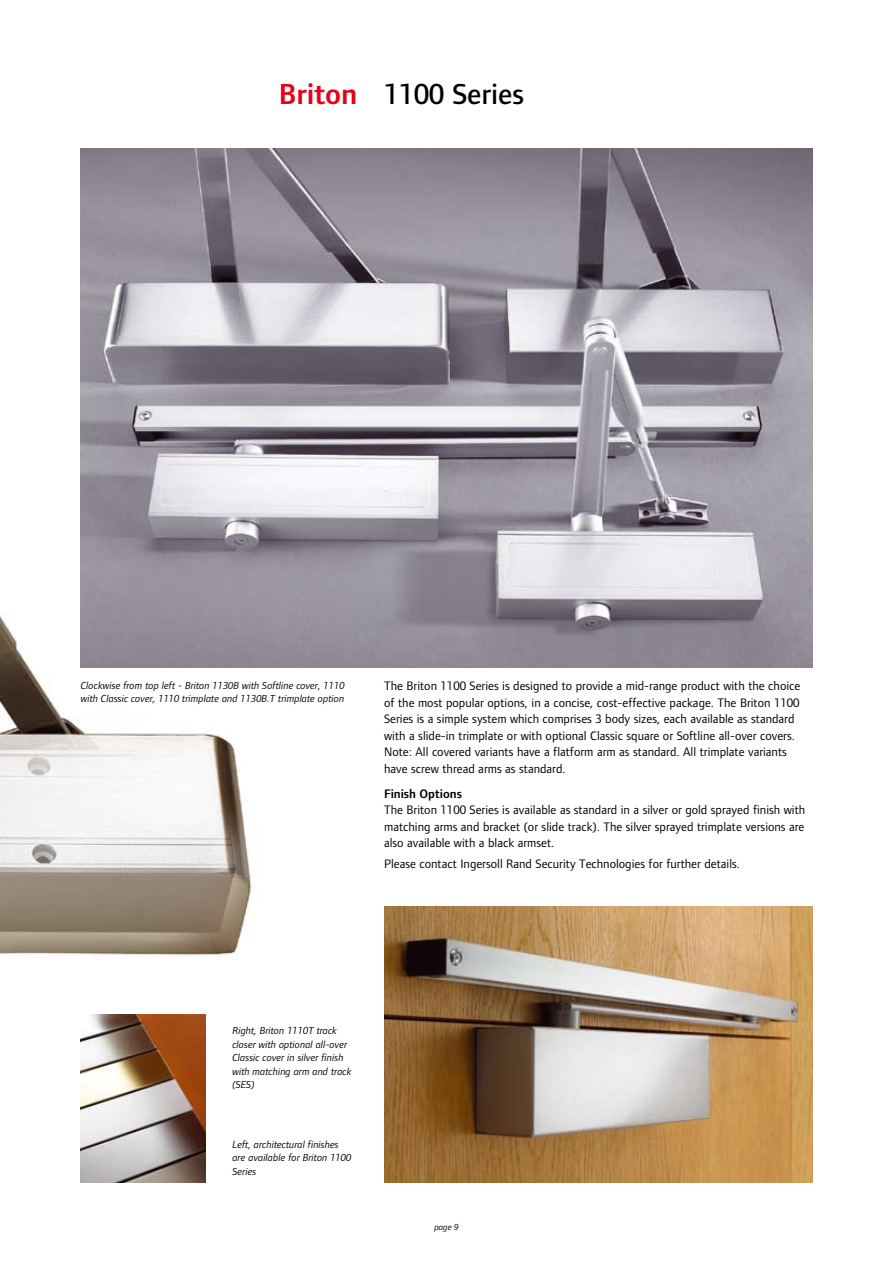
<style>
.page{position:relative;width:893px;height:1263px;background:#fff}
.page>*{position:absolute;margin:0;border:0;box-sizing:border-box;transform-origin:0 0}
.t1{font:500 30px "Foundry Form Sans";color:#000}
.t2{font:600 30px "Foundry Form Sans";color:#e60019}
.t3{font:12.75px/16.5px "Foundry Form Sans";color:#000}
.t4{font:600 12.75px "Foundry Form Sans";color:#000}
.t5{font:italic 10.5px/13.5px "Foundry Form Sans";color:#000}
.t6{font:italic 9px "Foundry Form Sans";color:#000}
</style>
<div class="page">
<img style="left:0;top:234px;width:252px;height:722px">
<img style="left:384px;top:906px;width:428px;height:276px">
<img style="left:81px;top:149px;width:731px;height:519px">
<img style="left:81px;top:1015px;width:125px;height:167px">
<h1 class="t2" style="left:279px;top:77px;width:80px">Briton</h1>
<h1 class="t1" style="left:384px;top:77px;width:142px">1100 Series</h1>
<p class="t5" style="left:81px;top:678px;width:265px">Clockwise from top left - Briton 1130B with Softline cover, 1110 with Classic cover, 1110 trimplate and 1130B.T trimplate option</p>
<p class="t3" style="left:384px;top:678px;width:418px">The Briton 1100 Series is designed to provide a mid-range product with the choice of the most popular options, in a concise, cost-effective package. The Briton 1100<br>Series is a simple system which comprises 3 body sizes, each available as standard with a slide-in trimplate or with optional Classic square or Softline all-over covers.<br>Note: All covered variants have a flatform arm as standard. All trimplate variants have screw thread arms as standard.</p>
<p class="t4" style="left:384px;top:786px;width:79px">Finish Options</p>
<p class="t3" style="left:384px;top:802px;width:423px;text-align:justify">The Briton 1100 Series is available as standard in a silver or gold sprayed finish with matching arms and bracket (or slide track). The silver sprayed trimplate versions are also available with a black armset.</p>
<p class="t3" style="left:384px;top:856px;width:357px">Please contact Ingersoll Rand Security Technologies for further details.</p>
<p class="t5" style="left:232px;top:1024px;width:121px">Right, Briton 1110T track closer with optional all-over<br>Classic cover in silver finish with matching arm and track (SES)</p>
<p class="t5" style="left:232px;top:1137px;width:120px">Left, architectural finishes are available for Briton 1100<br>Series</p>
<p class="t6" style="left:434px;top:1221px;width:26px">page 9</p>
</div>
